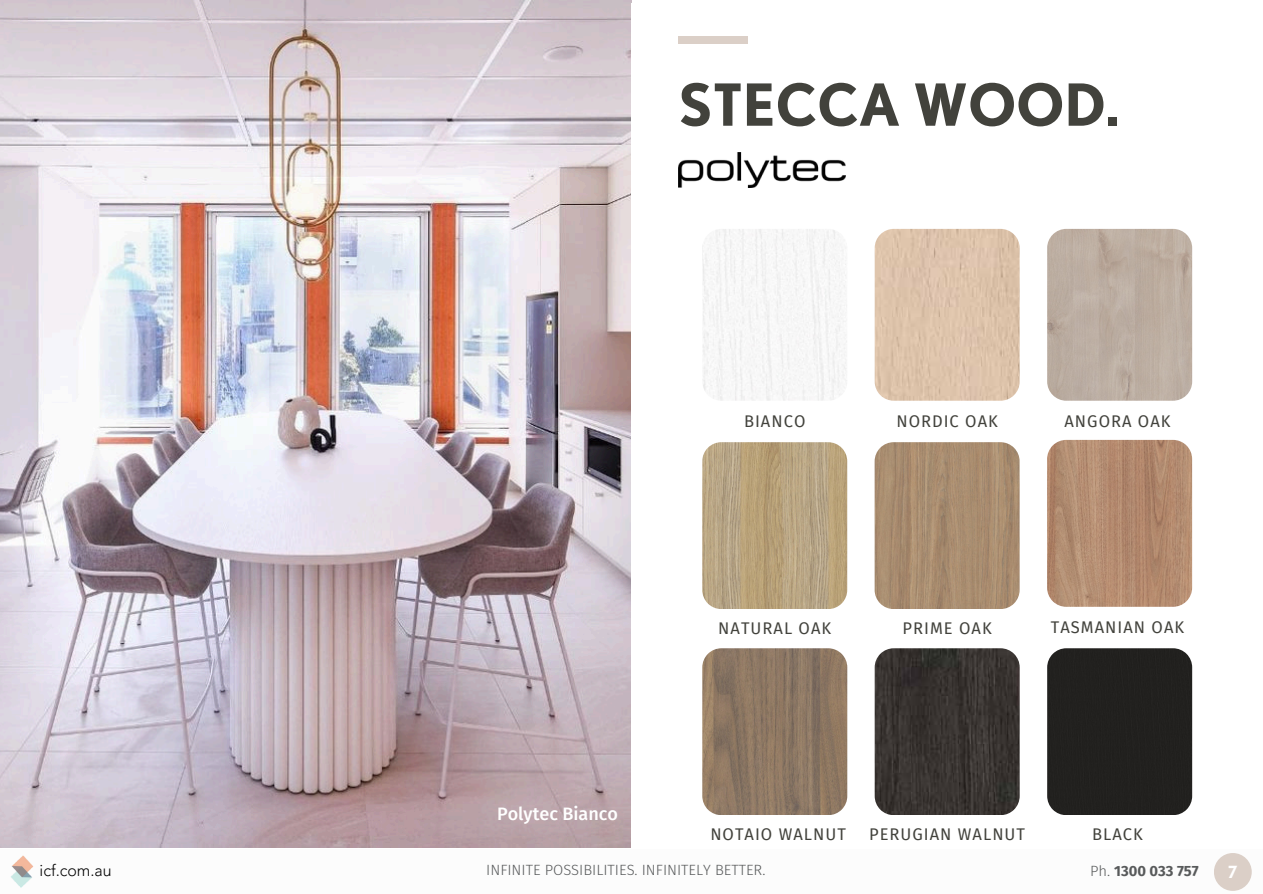
<style>
.page{position:relative;width:1263px;height:894px;background:#fff}
.page>*{position:absolute;margin:0;border:0;box-sizing:border-box;transform-origin:0 0}
.t1{font:700 57.9px "Nobel";color:#42423c}
.t2{font:500 18px "Fira Sans";color:#fff}
.t3{font:700 16.65px "Nobel";color:#fff}
.t4{font:16.5px "Fira Sans";letter-spacing:.06em;color:#42423c}
.t5{font:300 15.9px "Avenir LT Pro";color:#000}
.t6{font:300 14.7px "Fira Sans";color:#585a5b}
.t7{font:700 14.7px "Fira Sans";color:#585a5b}
.s1{font-weight:300}
</style>
<div class="page">
<img style="left:0;top:0;width:631px;height:847px">
<div style="left:678px;top:37px;width:70px;height:7px;background:#dbcfc7"></div>
<img style="left:11px;top:855px;width:23px;height:33px">
<div style="left:1214px;top:852px;width:38px;height:38px;background:#dbcfc7;border-radius:50%"></div>
<img style="left:1047px;top:229px;width:145px;height:171px;border-radius:19px">
<img style="left:1047px;top:440px;width:145px;height:166px">
<div style="left:1047px;top:648px;width:145px;height:166px;background:#22211f"></div>
<img style="left:875px;top:229px;width:145px;height:171px;border-radius:19px">
<img style="left:875px;top:442px;width:145px;height:166px">
<img style="left:875px;top:648px;width:145px;height:166px">
<img style="left:702px;top:229px;width:145px;height:171px;border-radius:19px">
<img style="left:702px;top:442px;width:145px;height:166px">
<img style="left:702px;top:648px;width:145px;height:166px">
<img style="left:678px;top:152px;width:167px;height:35px">
<p class="t1" style="left:678px;top:70px;width:443px">STECCA WOOD.</p>
<h2 class="t4" style="left:744px;top:411px;width:63px">BIANCO</h2>
<p class="t4" style="left:896px;top:411px;width:103px">NORDIC OAK</p>
<h2 class="t4" style="left:1064px;top:411px;width:108px">ANGORA OAK</h2>
<p class="t2" style="left:497px;top:802px;width:122px">Polytec Bianco</p>
<p class="t4" style="left:718px;top:618px;width:114px">NATURAL OAK</p>
<h2 class="t4" style="left:902px;top:618px;width:91px">PRIME OAK</h2>
<p class="t4" style="left:1051px;top:617px;width:135px">TASMANIAN OAK</p>
<p class="t4" style="left:710px;top:823px;width:137px">NOTAIO WALNUT</p>
<h4 class="t4" style="left:869px;top:823px;width:157px">PERUGIAN WALNUT</h4>
<p class="t4" style="left:1092px;top:823px;width:52px">BLACK</p>
<h1 class="t5" style="left:40px;top:863px;width:74px">icf.com.au</h1>
<p class="t6" style="left:486px;top:861px;width:281px">INFINITE POSSIBILITIES. INFINITELY BETTER.</p>
<p class="t7" style="left:1090px;top:862px;width:110px"><span class="s1">Ph.</span> 1300 033 757</p>
<p class="t3" style="left:1228px;top:862px;width:11px">7</p>
</div>
